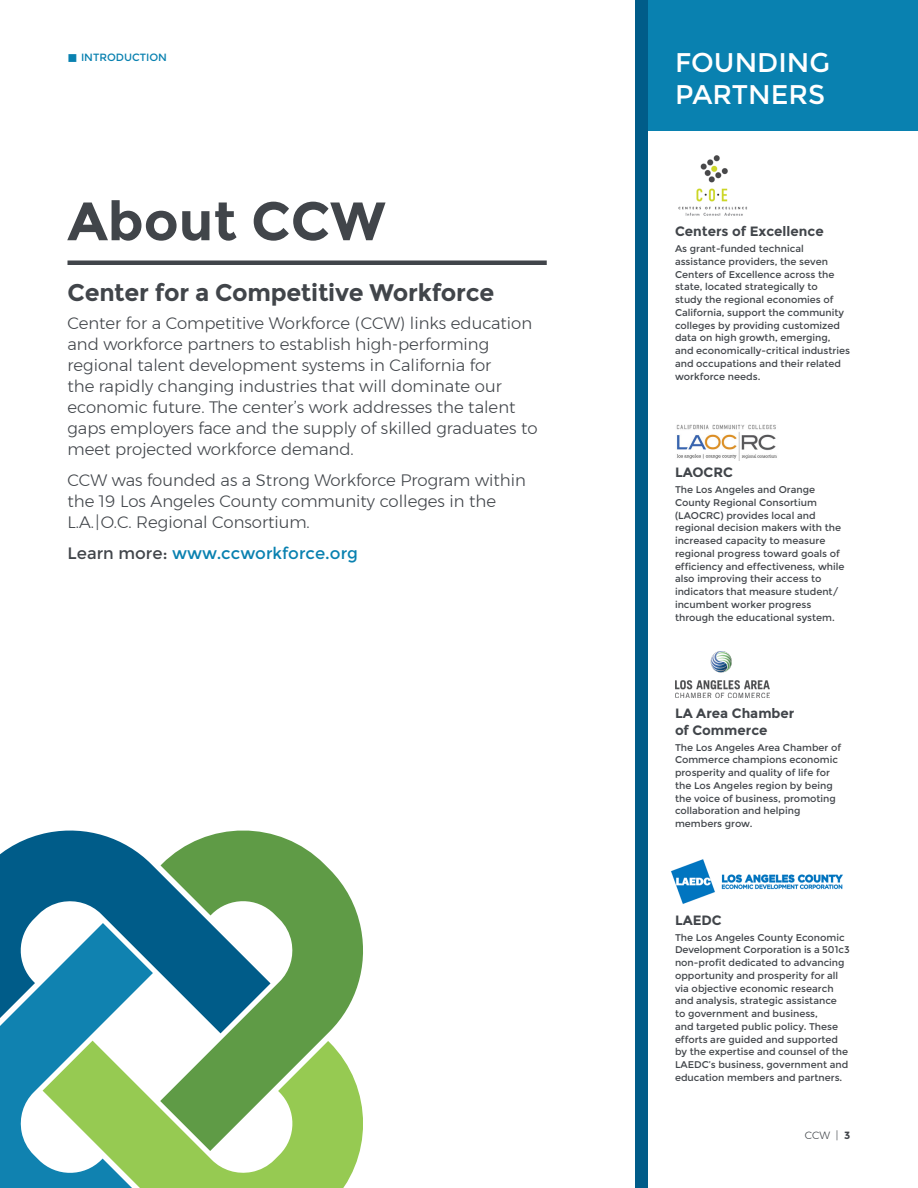
<style>
.page{position:relative;width:918px;height:1188px;background:#fff}
.page>*{position:absolute;margin:0;border:0;box-sizing:border-box;transform-origin:0 0}
.t1{font:700 54px "Montserrat";color:#41454a}
.t2{font:27px/31.5px "Montserrat";color:#fff}
.t3{font:700 24px "Montserrat";letter-spacing:-.01em;color:#41454a}
.t4{font:300 16.5px/21px "Montserrat";color:#41454a}
.t5{font:16.5px "Montserrat";color:#0981b0}
.t6{font:700 13.5px/16.5px "Montserrat";color:#41454a}
.t7{font:10.5px "Montserrat";color:#0981b0}
.t8{font:300 10.5px "Montserrat";color:#41454a}
.t9{font:9.75px/12.8px "Montserrat";color:#41454a}
.s1{color:#41454a}
.s2{font-weight:700}
</style>
<div class="page">
<div style="left:639px;top:0;width:279px;height:131px;background:#0981b0"></div>
<div style="left:635px;top:0;width:13px;height:1188px;background:#005c89"></div>
<svg style="left:0;top:831px;width:160px;height:142px;fill:#005c89"></svg>
<svg style="left:153px;top:1101px;width:207px;height:87px;fill:#96ca52"></svg>
<svg style="left:0;top:923px;width:153px;height:265px"></svg>
<svg style="left:160px;top:831px;width:203px;height:320px"></svg>
<hr style="left:68px;top:261px;width:479px;height:4px;background:#41454a">
<img style="left:678px;top:155px;width:69px;height:61px">
<img style="left:675px;top:652px;width:94px;height:45px">
<img style="left:676px;top:424px;width:101px;height:36px">
<img style="left:671px;top:859px;width:172px;height:45px">
<p class="t7" style="left:81px;top:52px;width:88px">INTRODUCTION</p>
<h1 class="t1" style="left:68px;top:189px;width:319px">About CCW</h1>
<h3 class="t3" style="left:68px;top:278px;width:428px">Center for a Competitive Workforce</h3>
<p class="t4" style="left:68px;top:312px;width:472px">Center for a Competitive Workforce (CCW) links education and workforce partners to establish high-performing regional talent development systems in California for<br>the rapidly changing industries that will dominate our economic future. The center’s work addresses the talent gaps employers face and the supply of skilled graduates to meet projected workforce demand.</p>
<h3 class="t4" style="left:68px;top:470px;width:460px">CCW was founded as a Strong Workforce Program within the 19 Los Angeles County community colleges in the<br>L.A.|O.C. Regional Consortium.</h3>
<h3 class="t5" style="left:68px;top:544px;width:292px"><span class="s1">Learn more:</span> www.ccworkforce.org</h3>
<h2 class="t2" style="left:675px;top:47px;width:156px">FOUNDING<br>PARTNERS</h2>
<h3 class="t6" style="left:675px;top:223px;width:150px">Centers of Excellence</h3>
<p class="t9" style="left:675px;top:242px;width:177px">As grant-funded technical assistance providers, the seven<br>Centers of Excellence across the state, located strategically to<br>study the regional economies of<br>California, support the community colleges by providing customized data on high growth, emerging, and economically-critical industries and occupations and their related workforce needs.</p>
<h3 class="t6" style="left:675px;top:464px;width:60px">LAOCRC</h3>
<p class="t9" style="left:675px;top:483px;width:171px">The Los Angeles and Orange<br>County Regional Consortium (LAOCRC) provides local and regional decision makers with the increased capacity to measure regional progress toward goals of efficiency and effectiveness, while also improving their access to indicators that measure student/ incumbent worker progress through the educational system.</p>
<h3 class="t6" style="left:675px;top:705px;width:121px">LA Area Chamber of Commerce</h3>
<p class="t9" style="left:675px;top:741px;width:168px">The Los Angeles Area Chamber of<br>Commerce champions economic prosperity and quality of life for the Los Angeles region by being the voice of business, promoting collaboration and helping members grow.</p>
<h3 class="t6" style="left:675px;top:912px;width:48px">LAEDC</h3>
<p class="t9" style="left:675px;top:931px;width:176px">The Los Angeles County Economic Development Corporation is a 501c3 non-profit dedicated to advancing opportunity and prosperity for all via objective economic research and analysis, strategic assistance to government and business,<br>and targeted public policy. These efforts are guided and supported by the expertise and counsel of the LAEDC’s business, government and education members and partners.</p>
<p class="t8" style="left:805px;top:1128px;width:47px">CCW | <span class="s2">3</span></p>
</div>
